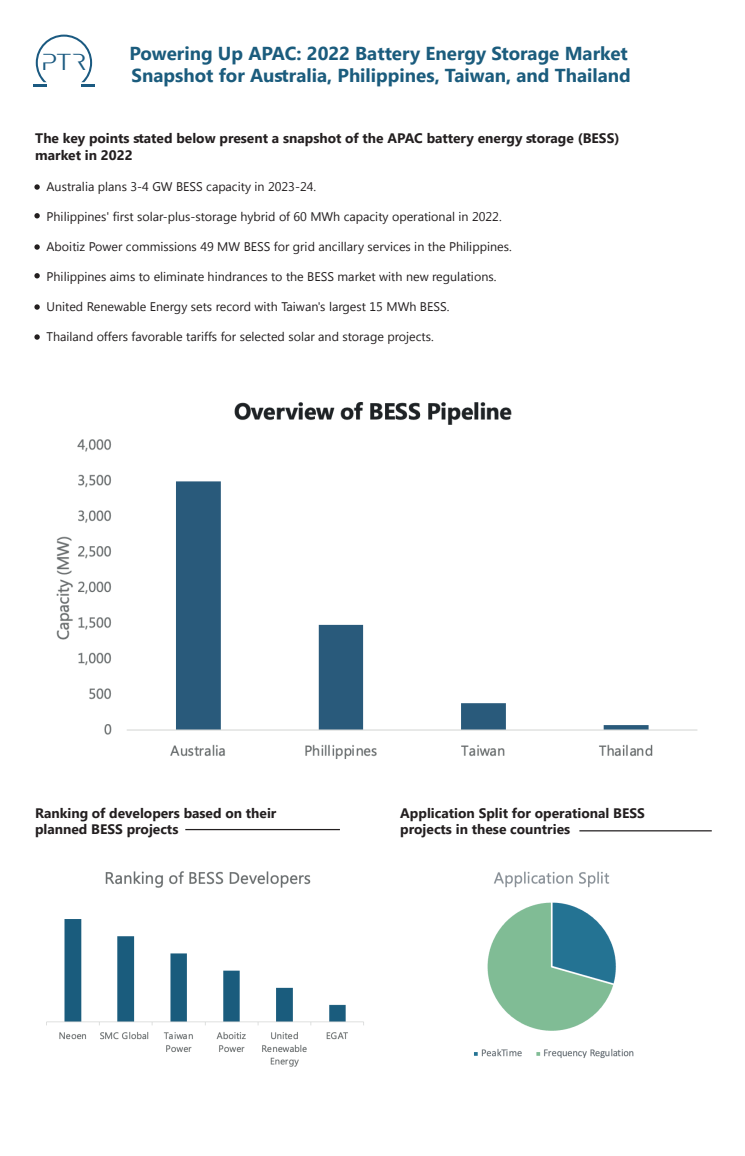
<style>
.page{position:relative;width:745px;height:1156px;background:#fff}
.page>*{position:absolute;margin:0;border:0;box-sizing:border-box;transform-origin:0 0}
.t1{font:29.25px "Luxerie Display";color:#1b5a81}
.t2{font:700 18.75px/22.5px "Segoe UI";color:#1b5c7d}
.t3{font:700 13.75px/16.5px "Segoe UI";color:#231f20}
.t4{font:12.5px "Segoe UI";color:#231f20}
</style>
<div class="page">
<svg style="left:33px;top:35px;width:62px;height:51px"></svg>
<svg style="left:34px;top:184px;width:6px;height:6px"></svg>
<svg style="left:34px;top:213px;width:6px;height:5px"></svg>
<svg style="left:34px;top:244px;width:6px;height:6px"></svg>
<svg style="left:34px;top:273px;width:6px;height:5px"></svg>
<svg style="left:34px;top:304px;width:6px;height:6px"></svg>
<svg style="left:34px;top:334px;width:6px;height:6px"></svg>
<img style="left:56px;top:402px;width:642px;height:357px">
<img style="left:46px;top:871px;width:318px;height:196px">
<img style="left:474px;top:871px;width:160px;height:187px">
<hr style="left:185px;top:829px;width:155px;height:1px;background:#231f20">
<hr style="left:579px;top:830px;width:132px;height:1px;background:#231f20">
<h1 class="t1" style="left:43px;top:50px;width:46px">PTR</h1>
<h2 class="t2" style="left:129px;top:40px;width:502px">Powering Up APAC: 2022 Battery Energy Storage Market<br>Snapshot for Australia, Philippines, Taiwan, and Thailand</h2>
<p class="t3" style="left:35px;top:129px;width:585px">The key points stated below present a snapshot of the APAC battery energy storage (BESS) market in 2022</p>
<p class="t4" style="left:47px;top:178px;width:271px">Australia plans 3-4 GW BESS capacity in 2023-24.</p>
<p class="t4" style="left:47px;top:208px;width:456px">Philippines' first solar-plus-storage hybrid of 60 MWh capacity operational in 2022.</p>
<p class="t4" style="left:47px;top:238px;width:466px">Aboitiz Power commissions 49 MW BESS for grid ancillary services in the Philippines.</p>
<p class="t4" style="left:47px;top:268px;width:451px">Philippines aims to eliminate hindrances to the BESS market with new regulations.</p>
<p class="t4" style="left:47px;top:298px;width:404px">United Renewable Energy sets record with Taiwan's largest 15 MWh BESS.</p>
<p class="t4" style="left:47px;top:328px;width:388px">Thailand offers favorable tariffs for selected solar and storage projects.</p>
<p class="t3" style="left:35px;top:803px;width:243px">Ranking of developers based on their planned BESS projects</p>
<p class="t3" style="left:400px;top:803px;width:246px">Application Split for operational BESS projects in these countries</p>
</div>
